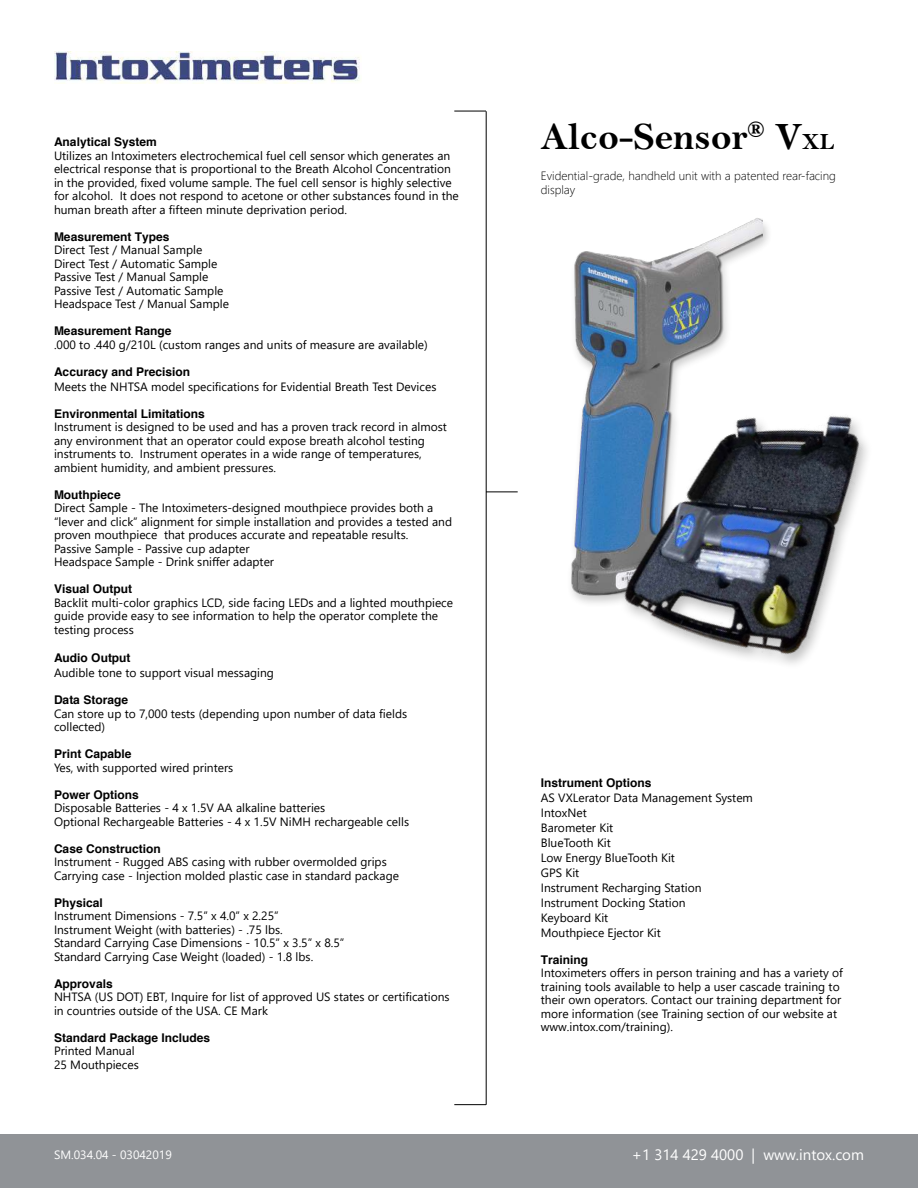
<style>
.page{position:relative;width:918px;height:1188px;background:#fff}
.page>*{position:absolute;margin:0;border:0;box-sizing:border-box;transform-origin:0 0}
.t1{font:39px "Bell MT Bold";color:#000}
.t2{font:15px "Segoe UI";color:#fff}
.t3{font:12px/13.5px "Segoe UI";color:#000}
.t4{font:700 12px "Helvetica";color:#000}
.t5{font:300 12px/14.4px "Segoe UI";color:#000}
.t6{font:12px "Segoe UI";color:#fff}
.s1{font-size:23.4px}
</style>
<div class="page">
<div style="left:0;top:1134px;width:918px;height:54px;background:#909397"></div>
<hr style="left:486px;top:111px;width:1px;height:994px;background:#000">
<hr style="left:454px;top:111px;width:32px;height:1px;background:#000">
<hr style="left:454px;top:1104px;width:32px;height:1px;background:#000">
<hr style="left:486px;top:492px;width:32px;height:1px;background:#000">
<img style="left:54px;top:51px;width:306px;height:33px">
<img style="left:571px;top:218px;width:191px;height:385px">
<img style="left:617px;top:411px;width:250px;height:251px">
<p class="t4" style="left:54px;top:137px;width:104px">Analytical System</p>
<p class="t3" style="left:54px;top:147px;width:406px">Utilizes an Intoximeters electrochemical fuel cell sensor which generates an electrical response that is proportional to the Breath Alcohol Concentration in the provided, fixed volume sample. The fuel cell sensor is highly selective for alcohol. It does not respond to acetone or other substances found in the human breath after a fifteen minute deprivation period.</p>
<p class="t4" style="left:54px;top:232px;width:117px">Measurement Types</p>
<p class="t3" style="left:54px;top:242px;width:176px">Direct Test / Manual Sample<br>Direct Test / Automatic Sample<br>Passive Test / Manual Sample<br>Passive Test / Automatic Sample<br>Headspace Test / Manual Sample</p>
<p class="t4" style="left:54px;top:326px;width:119px">Measurement Range</p>
<p class="t3" style="left:54px;top:336px;width:375px">.000 to .440 g/210L (custom ranges and units of measure are available)</p>
<p class="t4" style="left:54px;top:367px;width:138px">Accuracy and Precision</p>
<p class="t3" style="left:54px;top:378px;width:384px">Meets the NHTSA model specifications for Evidential Breath Test Devices</p>
<p class="t4" style="left:54px;top:409px;width:152px">Environmental Limitations</p>
<p class="t3" style="left:54px;top:419px;width:395px">Instrument is designed to be used and has a proven track record in almost any environment that an operator could expose breath alcohol testing instruments to. Instrument operates in a wide range of temperatures, ambient humidity, and ambient pressures.</p>
<p class="t4" style="left:54px;top:490px;width:68px">Mouthpiece</p>
<p class="t3" style="left:54px;top:500px;width:400px">Direct Sample - The Intoximeters-designed mouthpiece provides both a “lever and click” alignment for simple installation and provides a tested and proven mouthpiece that produces accurate and repeatable results.<br>Passive Sample - Passive cup adapter<br>Headspace Sample - Drink sniffer adapter</p>
<p class="t4" style="left:54px;top:584px;width:80px">Visual Output</p>
<p class="t3" style="left:54px;top:594px;width:401px">Backlit multi-color graphics LCD, side facing LEDs and a lighted mouthpiece guide provide easy to see information to help the operator complete the testing process</p>
<p class="t4" style="left:54px;top:653px;width:78px">Audio Output</p>
<p class="t3" style="left:54px;top:665px;width:221px">Audible tone to support visual messaging</p>
<p class="t4" style="left:54px;top:695px;width:76px">Data Storage</p>
<p class="t3" style="left:54px;top:705px;width:355px">Can store up to 7,000 tests (depending upon number of data fields collected)</p>
<p class="t4" style="left:54px;top:749px;width:79px">Print Capable</p>
<p class="t3" style="left:54px;top:759px;width:181px">Yes, with supported wired printers</p>
<p class="t4" style="left:54px;top:790px;width:86px">Power Options</p>
<p class="t3" style="left:54px;top:800px;width:357px">Disposable Batteries - 4 x 1.5V AA alkaline batteries<br>Optional Rechargeable Batteries - 4 x 1.5V NiMH rechargeable cells</p>
<p class="t4" style="left:54px;top:844px;width:108px">Case Construction</p>
<p class="t3" style="left:54px;top:854px;width:347px">Instrument - Rugged ABS casing with rubber overmolded grips<br>Carrying case - Injection molded plastic case in standard package</p>
<p class="t4" style="left:54px;top:898px;width:50px">Physical</p>
<p class="t3" style="left:54px;top:908px;width:292px">Instrument Dimensions - 7.5” x 4.0” x 2.25”<br>Instrument Weight (with batteries) - .75 lbs.<br>Standard Carrying Case Dimensions - 10.5” x 3.5” x 8.5” Standard Carrying Case Weight (loaded) - 1.8 lbs.</p>
<p class="t4" style="left:54px;top:979px;width:60px">Approvals</p>
<p class="t3" style="left:54px;top:989px;width:397px">NHTSA (US DOT) EBT, Inquire for list of approved US states or certifications in countries outside of the USA. CE Mark</p>
<p class="t4" style="left:54px;top:1033px;width:158px">Standard Package Includes</p>
<p class="t3" style="left:54px;top:1043px;width:86px">Printed Manual<br>25 Mouthpieces</p>
<h1 class="t1" style="left:541px;top:113px;width:295px">Alco-Sensor<sup>®</sup> V<span class="s1">XL</span></h1>
<p class="t5" style="left:541px;top:169px;width:297px">Evidential-grade, handheld unit with a patented rear-facing display</p>
<p class="t4" style="left:541px;top:778px;width:112px">Instrument Options</p>
<p class="t3" style="left:541px;top:789px;width:214px;line-height:15px">AS VXLerator Data Management System<br>IntoxNet<br>Barometer Kit<br>BlueTooth Kit<br>Low Energy BlueTooth Kit<br>GPS Kit<br>Instrument Recharging Station<br>Instrument Docking Station<br>Keyboard Kit<br>Mouthpiece Ejector Kit</p>
<p class="t4" style="left:541px;top:955px;width:49px">Training</p>
<p class="t3" style="left:541px;top:965px;width:304px">Intoximeters offers in person training and has a variety of training tools available to help a user cascade training to their own operators. Contact our training department for more information (see Training section of our website at www.intox.com/training).</p>
<p class="t6" style="left:54px;top:1144px;width:119px">SM.034.04 - 03042019</p>
<p class="t2" style="left:632px;top:1141px;width:234px">+1 314 429 4000 | www.intox.com</p>
</div>
